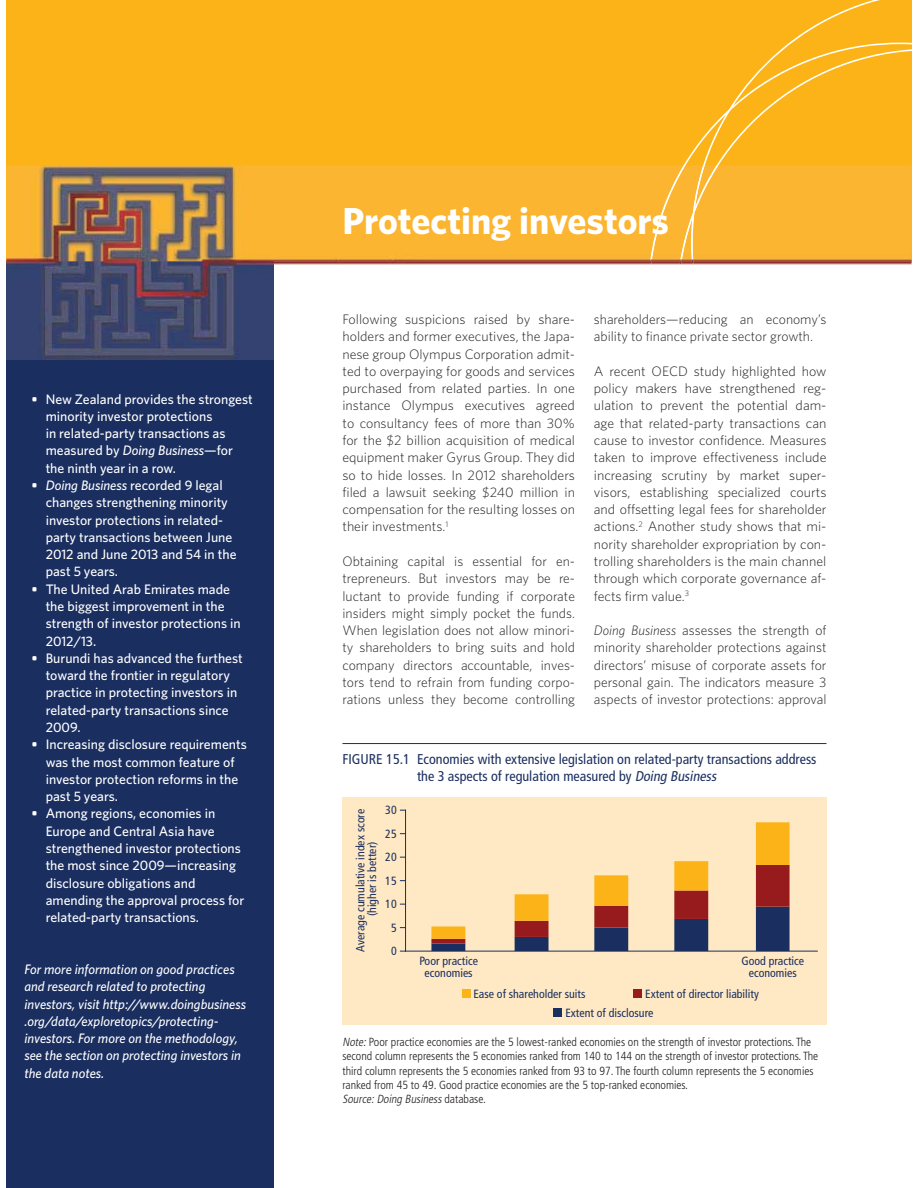
<style>
.page{position:relative;width:918px;height:1188px;background:#fff}
.page>*{position:absolute;margin:0;border:0;box-sizing:border-box;transform-origin:0 0}
.t1{font:700 37.65px "Whitney";color:#fff}
.t2{font:condensed 14.1px/17px "Frutiger";color:#1a2e5f}
.t3{font:300 13.8px/17.2px "Whitney";color:#231f20;text-align:justify}
.t4{font:500 13.8px/17.2px "Whitney";color:#fff}
.t5{font:italic 500 13.8px/17.2px "Whitney";color:#fff}
.t6{font:300 condensed 11.85px/14.1px "Frutiger";color:#231f20}
.t7{font:condensed 11.85px/11.9px "Frutiger";color:#1a2e5f;text-align:center}
.s1{font-weight:600}
.s2{font-style:italic}
</style>
<div class="page">
<div style="left:6px;top:259px;width:267px;height:929px;background:#1a2e5f"></div>
<div style="left:6px;top:0;width:906px;height:261px;background:#fbb317"></div>
<svg style="left:691px;top:19px;width:139px;height:146px"></svg>
<svg style="left:826px;top:0;width:54px;height:19px"></svg>
<svg style="left:812px;top:42px;width:100px;height:123px"></svg>
<img style="left:6px;top:165px;width:906px;height:195px">
<img style="left:680px;top:165px;width:38px;height:99px">
<img style="left:650px;top:165px;width:35px;height:98px">
<img style="left:691px;top:165px;width:14px;height:98px">
<div style="left:342px;top:797px;width:484px;height:228px;background:#ffe9c4"></div>
<hr style="left:342px;top:743px;width:484px;height:1px;background:#1a2e5f">
<hr style="left:405px;top:810px;width:1px;height:141px;background:#1a2e5f">
<hr style="left:406px;top:951px;width:411px;height:1px;background:#1a2e5f">
<div style="left:462px;top:990px;width:8px;height:8px;background:#fbb317"></div>
<div style="left:554px;top:1008px;width:8px;height:9px;background:#1a2e5f"></div>
<div style="left:633px;top:990px;width:9px;height:8px;background:#971a1d"></div>
<svg style="left:431px;top:822px;width:359px;height:129px"></svg>
<p class="t4" style="left:46px;top:391px;width:209px;text-indent:-14px"><span class="s1">•</span> New Zealand provides the strongest minority investor protections<br>in related-party transactions as measured by <span class="s2">Doing Business</span>—for the ninth year in a row.</p>
<p class="t4" style="left:46px;top:478px;width:192px;text-indent:-14px"><span class="s1">•</span> <span class="s2">Doing Business</span> recorded 9 legal changes strengthening minority investor protections in related&shy;party transactions between June<br>2012 and June 2013 and 54 in the past 5 years.</p>
<p class="t4" style="left:46px;top:581px;width:197px;text-indent:-14px"><span class="s1">•</span> The United Arab Emirates made the biggest improvement in the strength of investor protections in<br>2012/13.</p>
<p class="t4" style="left:46px;top:651px;width:199px;text-indent:-14px"><span class="s1">•</span> Burundi has advanced the furthest toward the frontier in regulatory practice in protecting investors in related-party transactions since<br>2009.</p>
<p class="t4" style="left:46px;top:737px;width:203px;text-indent:-14px"><span class="s1">•</span> Increasing disclosure requirements was the most common feature of investor protection reforms in the past 5 years.</p>
<p class="t4" style="left:46px;top:806px;width:200px;text-indent:-14px"><span class="s1">•</span> Among regions, economies in<br>Europe and Central Asia have strengthened investor protections the most since 2009—increasing disclosure obligations and amending the approval process for related-party transactions.</p>
<p class="t5" style="left:24px;top:962px;width:223px">For more information on good practices and research related to protecting investors, visit http://www.doingbusiness .org/data/exploretopics/protecting&shy;investors. For more on the methodology, see the section on protecting investors in the data notes.</p>
<h1 class="t1" style="left:342px;top:206px;width:328px">Protecting investors</h1>
<p class="t3" style="left:342px;top:312px;width:234px">Following suspicions raised by share&shy;holders and former executives, the Japa&shy;nese group Olympus Corporation admit&shy;ted to overpaying for goods and services purchased from related parties. In one instance Olympus executives agreed to consultancy fees of more than 30% for the $2 billion acquisition of medical equipment maker Gyrus Group. They did so to hide losses. In 2012 shareholders filed a lawsuit seeking $240 million in compensation for the resulting losses on their investments.<sup>1</sup></p>
<p class="t3" style="left:342px;top:554px;width:234px">Obtaining capital is essential for en&shy;trepreneurs. But investors may be re&shy;luctant to provide funding if corporate insiders might simply pocket the funds.<br>When legislation does not allow minori&shy;ty shareholders to bring suits and hold company directors accountable, inves&shy;tors tend to refrain from funding corpo&shy;rations unless they become controlling</p>
<p class="t3" style="left:594px;top:312px;width:234px">shareholders—reducing an economy’s ability to finance private sector growth.</p>
<p class="t3" style="left:594px;top:364px;width:234px">A recent OECD study highlighted how policy makers have strengthened reg&shy;ulation to prevent the potential dam&shy;age that related-party transactions can cause to investor confidence. Measures taken to improve effectiveness include increasing scrutiny by market super&shy;visors, establishing specialized courts and offsetting legal fees for shareholder actions.<sup>2</sup> Another study shows that mi&shy;nority shareholder expropriation by con&shy;trolling shareholders is the main channel through which corporate governance af&shy;fects firm value.<sup>3</sup></p>
<p class="t3" style="left:594px;top:623px;width:234px"><span class="s2">Doing Business</span> assesses the strength of minority shareholder protections against directors’ misuse of corporate assets for personal gain. The indicators measure 3 aspects of investor protections: approval</p>
<p class="t2" style="left:417px;top:752px;width:401px;text-indent:-75px">FIGURE 15.1 Economies with extensive legislation on related-party transactions address the 3 aspects of regulation measured by <span class="s2">Doing Business</span></p>
<p class="t7" style="left:385px;top:805px;width:13px">30</p>
<p class="t7" style="left:355px;top:952px;width:145px;rotate:-90deg">Average cumulative index score (higher is better)</p>
<p class="t7" style="left:385px;top:829px;width:13px">25</p>
<p class="t7" style="left:385px;top:852px;width:13px">20</p>
<p class="t7" style="left:385px;top:876px;width:13px">15</p>
<p class="t7" style="left:385px;top:899px;width:13px">10</p>
<p class="t7" style="left:391px;top:923px;width:7px">5</p>
<p class="t7" style="left:391px;top:946px;width:7px">0</p>
<p class="t7" style="left:419px;top:956px;width:60px">Poor practice economies</p>
<p class="t7" style="left:741px;top:956px;width:64px">Good practice economies</p>
<p class="t7" style="left:565px;top:986px;width:195px;line-height:18.5px;text-align:left;text-indent:80px">Extent of director liability<br>Extent of disclosure</p>
<p class="t6" style="left:342px;top:1036px;width:477px"><span class="s2">Note:</span> Poor practice economies are the 5 lowest-ranked economies on the strength of investor protections. The second column represents the 5 economies ranked from 140 to 144 on the strength of investor protections. The third column represents the 5 economies ranked from 93 to 97. The fourth column represents the 5 economies ranked from 45 to 49. Good practice economies are the 5 top-ranked economies.<br><span class="s2">Source: Doing Business</span> d a t a b a s e.</p>
<p class="t7" style="left:473px;top:989px;width:114px">Ease of shareholder suits</p>
</div>
